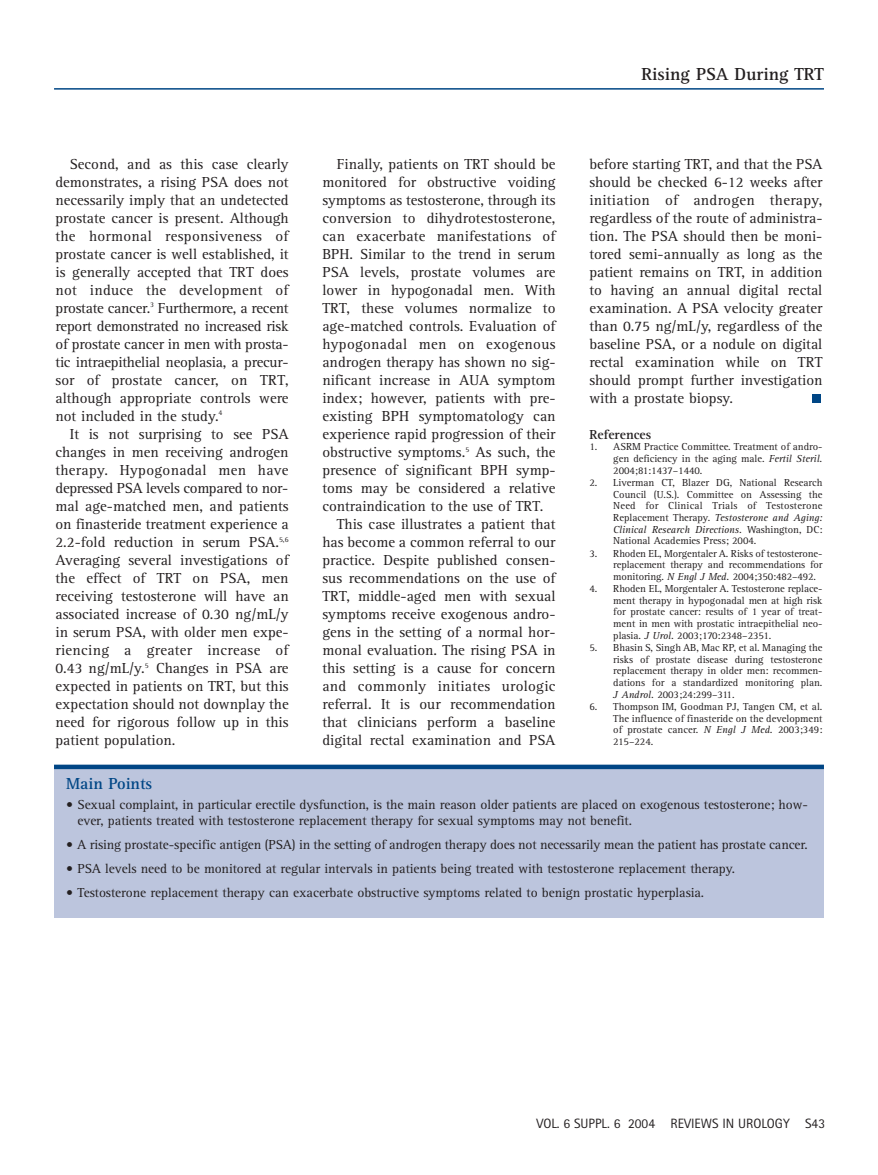
<style>
.page{position:relative;width:878px;height:1175px;background:#fff}
.page>*{position:absolute;margin:0;border:0;box-sizing:border-box;transform-origin:0 0}
.t1{font:700 18px "Rotis Serif";color:#231f20}
.t2{font:700 16.5px "Rotis Serif";color:#004685}
.t3{font:15px/18px "Rotis Serif";color:#231f20;text-align:justify}
.t4{font:15px "Rotis Serif";letter-spacing:.02em;color:#231f20}
.t5{font:13.5px/16.5px "Rotis Serif";letter-spacing:-.005em;color:#231f20}
.t6{font:13.5px "Rotis Sans Serif";color:#231f20}
.t7{font:700 13.5px "Rotis Serif";color:#231f20}
.t8{font:10.5px/11.6px "Rotis Serif";letter-spacing:-.005em;color:#231f20;text-align:justify}
.s1{font-style:italic}
</style>
<div class="page">
<div style="left:812px;top:394px;width:8px;height:9px;background:#004685"></div>
<hr style="left:54px;top:88px;width:770px;height:2px;background:#004685">
<div style="left:54px;top:766px;width:770px;height:151px;background:#bcc5dd"></div>
<div style="left:54px;top:764px;width:770px;height:5px;background:#004685"></div>
<p class="t3" style="left:56px;top:156px;width:235px;text-indent:14px">Second, and as this case clearly demonstrates, a rising PSA does not necessarily imply that an undetected prostate cancer is present. Although the hormonal responsiveness of prostate cancer is well established, it is generally accepted that TRT does not induce the development of prostate cancer.<sup>3</sup> Furthermore, a recent report demonstrated no increased risk of prostate cancer in men with prosta&shy;tic intraepithelial neoplasia, a precur&shy;sor of prostate cancer, on TRT, although appropriate controls were not included in the study.<sup>4</sup></p>
<p class="t3" style="left:56px;top:426px;width:235px;text-indent:14px">It is not surprising to see PSA changes in men receiving androgen therapy. Hypogonadal men have depressed PSA levels compared to nor&shy;mal age-matched men, and patients on finasteride treatment experience a 2.2-fold reduction in serum PSA.<sup>5,6<br></sup>Averaging several investigations of the effect of TRT on PSA, men receiving testosterone will have an associated increase of 0.30 ng/mL/y in serum PSA, with older men expe&shy;riencing a greater increase of 0.43 ng/mL/y.<sup>5</sup> Changes in PSA are expected in patients on TRT, but this expectation should not downplay the need for rigorous follow up in this patient population.</p>
<p class="t3" style="left:337px;top:156px;width:220px">Finally, patients on TRT should be</p>
<p class="t3" style="left:322px;top:174px;width:234px">monitored for obstructive voiding</p>
<p class="t3" style="left:322px;top:192px;width:235px">symptoms as testosterone, through its</p>
<p class="t3" style="left:322px;top:210px;width:234px">conversion to dihydrotestosterone,</p>
<p class="t3" style="left:322px;top:228px;width:234px">can exacerbate manifestations of</p>
<p class="t3" style="left:322px;top:246px;width:235px">BPH. Similar to the trend in serum</p>
<p class="t3" style="left:322px;top:264px;width:234px">PSA levels, prostate volumes are</p>
<p class="t3" style="left:322px;top:282px;width:235px">lower in hypogonadal men. With</p>
<p class="t3" style="left:322px;top:300px;width:235px">TRT, these volumes normalize to</p>
<p class="t3" style="left:322px;top:318px;width:235px">age-matched controls. Evaluation of</p>
<p class="t4" style="left:322px;top:338px;width:235px">hypogonadal men on exogenous</p>
<p class="t3" style="left:322px;top:354px;width:235px">androgen therapy has shown no sig-</p>
<p class="t3" style="left:322px;top:372px;width:235px">nificant increase in AUA symptom</p>
<p class="t3" style="left:322px;top:390px;width:235px">index; however, patients with pre-</p>
<p class="t3" style="left:322px;top:408px;width:235px">existing BPH symptomatology can</p>
<p class="t3" style="left:322px;top:426px;width:234px">experience rapid progression of their</p>
<p class="t3" style="left:322px;top:444px;width:235px">obstructive symptoms.<sup>5</sup> As such, the</p>
<p class="t3" style="left:322px;top:462px;width:235px">presence of significant BPH symp-</p>
<p class="t3" style="left:322px;top:480px;width:234px">toms may be considered a relative</p>
<p class="t3" style="left:322px;top:498px;width:222px">contraindication to the use of TRT.</p>
<p class="t3" style="left:337px;top:516px;width:220px">This case illustrates a patient that</p>
<p class="t3" style="left:322px;top:534px;width:234px">has become a common referral to our</p>
<p class="t3" style="left:322px;top:552px;width:235px">practice. Despite published consen-</p>
<p class="t3" style="left:322px;top:570px;width:235px">sus recommendations on the use of</p>
<p class="t3" style="left:322px;top:588px;width:235px">TRT, middle-aged men with sexual</p>
<p class="t3" style="left:322px;top:606px;width:234px">symptoms receive exogenous andro-</p>
<p class="t3" style="left:322px;top:624px;width:235px">gens in the setting of a normal hor-</p>
<p class="t3" style="left:322px;top:642px;width:235px">monal evaluation. The rising PSA in</p>
<p class="t3" style="left:322px;top:660px;width:235px">this setting is a cause for concern</p>
<p class="t4" style="left:322px;top:680px;width:234px">and commonly initiates urologic</p>
<p class="t3" style="left:322px;top:696px;width:235px">referral. It is our recommendation</p>
<p class="t3" style="left:322px;top:714px;width:235px">that clinicians perform a baseline</p>
<p class="t3" style="left:322px;top:732px;width:235px">digital rectal examination and PSA</p>
<p class="t1" style="left:641px;top:68px;width:184px">Rising PSA During TRT</p>
<p class="t3" style="left:589px;top:156px;width:235px">before starting TRT, and that the PSA should be checked 6-12 weeks after initiation of androgen therapy, regardless of the route of administra&shy;tion. The PSA should then be moni&shy;tored semi-annually as long as the patient remains on TRT, in addition to having an annual digital rectal examination. A PSA velocity greater than 0.75 ng/mL/y, regardless of the baseline PSA, or a nodule on digital rectal examination while on TRT should prompt further investigation with a prostate biopsy.</p>
<p class="t7" style="left:589px;top:429px;width:64px">References</p>
<p class="t8" style="left:613px;top:442px;width:211px;text-indent:-24px">1. ASRM Practice Committee. Treatment of andro&shy;gen deficiency in the aging male. <span class="s1">Fertil Steril.<br></span>2004;81:1437–1440.</p>
<p class="t8" style="left:613px;top:477px;width:211px;text-indent:-24px">2. Liverman CT, Blazer DG, National Research Council (U.S.). Committee on Assessing the Need for Clinical Trials of Testosterone Replacement Therapy. <span class="s1">Testosterone and Aging:<br>Clinical Research Directions.</span> Washington, DC:<br>National Academies Press; 2004.</p>
<p class="t8" style="left:613px;top:548px;width:211px;text-indent:-24px">3. Rhoden EL, Morgentaler A. Risks of testosterone&shy;replacement therapy and recommendations for monitoring. <span class="s1">N Engl J Med.</span> 2004;350:482–492.</p>
<p class="t8" style="left:613px;top:584px;width:211px;text-indent:-24px">4. Rhoden EL, Morgentaler A. Testosterone replace&shy;ment therapy in hypogonadal men at high risk for prostate cancer: results of 1 year of treat&shy;ment in men with prostatic intraepithelial neo&shy;plasia. <span class="s1">J Urol.</span> 2003;170:2348–2351.</p>
<p class="t8" style="left:613px;top:642px;width:211px;text-indent:-24px">5. Bhasin S, Singh AB, Mac RP, et al. Managing the risks of prostate disease during testosterone replacement therapy in older men: recommen&shy;dations for a standardized monitoring plan.<br><span class="s1">J Androl.</span> 2003;24:299–311.</p>
<p class="t8" style="left:613px;top:701px;width:211px;text-indent:-24px">6. Thompson IM, Goodman PJ, Tangen CM, et al.<br>The influence of finasteride on the development of prostate cancer. <span class="s1">N Engl J Med.</span> 2003;349:<br>215–224.</p>
<p class="t2" style="left:66px;top:778px;width:88px">Main Points</p>
<p class="t5" style="left:77px;top:797px;width:731px;text-indent:-11px">• Sexual complaint, in particular erectile dysfunction, is the main reason older patients are placed on exogenous testosterone; how&shy;ever, patients treated with testosterone replacement therapy for sexual symptoms may not benefit.</p>
<p class="t5" style="left:66px;top:837px;width:743px">• A rising prostate-specific antigen (PSA) in the setting of androgen therapy does not necessarily mean the patient has prostate cancer.</p>
<p class="t5" style="left:66px;top:861px;width:670px">• PSA levels need to be monitored at regular intervals in patients being treated with testosterone replacement therapy.</p>
<p class="t5" style="left:66px;top:885px;width:639px">• Testosterone replacement therapy can exacerbate obstructive symptoms related to benign prostatic hyperplasia.</p>
<p class="t6" style="left:536px;top:1118px;width:290px">VOL. 6 SUPPL. 6 2004 REVIEWS IN UROLOGY S43</p>
</div>
